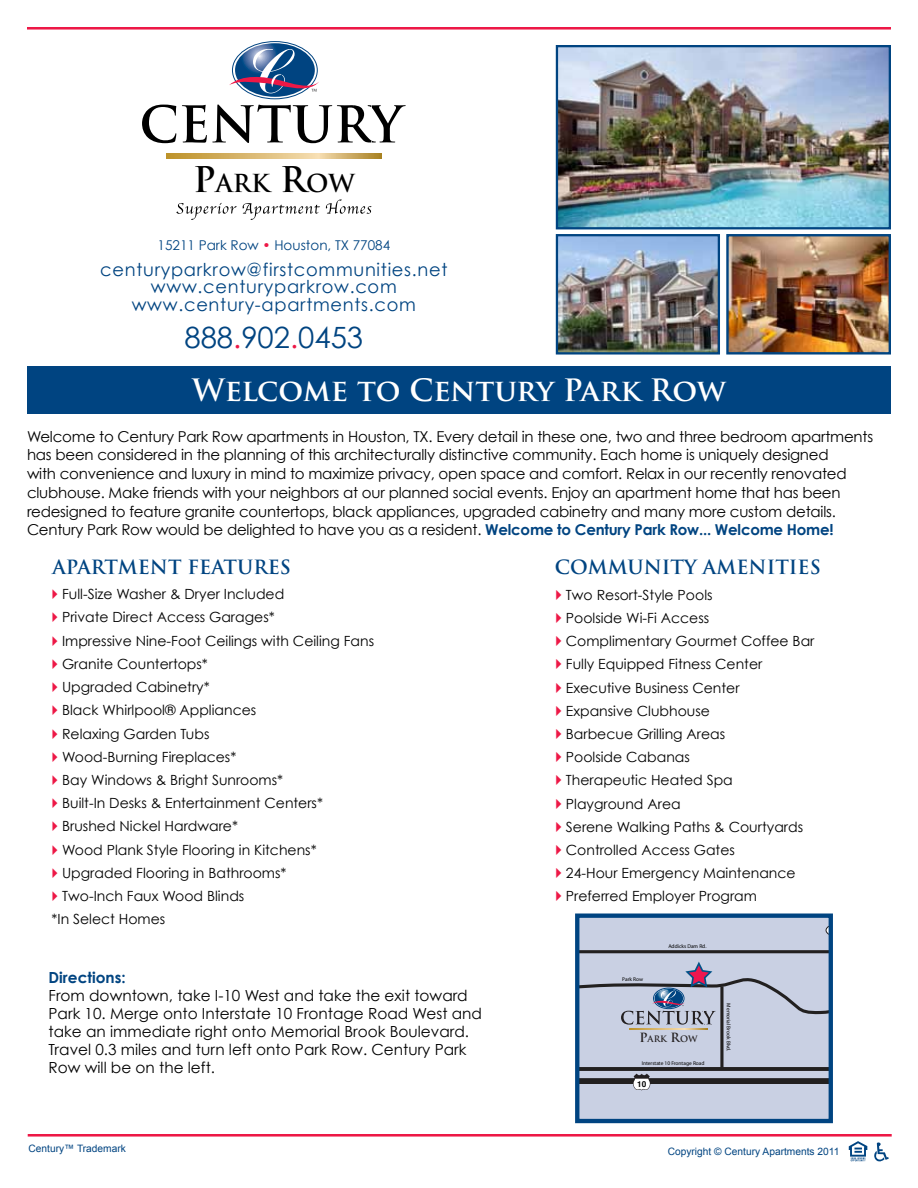
<style>
.page{position:relative;width:918px;height:1188px;background:#fff}
.page>*{position:absolute;margin:0;border:0;box-sizing:border-box;transform-origin:0 0}
.t1{font:700 30px "Trajan Pro";color:#fff}
.t2{font:29.25px "Century Gothic";color:#004481}
.t3{font:700 24.15px "Trajan";color:#000}
.t4{font:700 19.2px "Trajan Pro";color:#004481}
.t5{font:17.85px/17.9px "Century Gothic";letter-spacing:.04em;color:#004481;text-align:center}
.t6{font:15.3px/17.9px "Century Gothic";color:#000}
.t7{font:700 15.3px "Century Gothic";color:#004481}
.t8{font:15px/18.8px "Century Gothic";letter-spacing:-.015em;color:#000}
.t9{font:14.1px/23.2px "Century Gothic";color:#000}
.t10{font:13.5px "Century Gothic";color:#004481}
.t11{font:10.2px "Arial";color:#004481}
.t12{font:700 8.7px "Trajan";color:#231f20}
.t13{font:700 8.1px "Helvetica";color:#000}
.t14{font:5.4px "Myriad Pro";color:#000}
.s1{font-size:34.5px}
.s2{color:#ed1846}
.s3{font-weight:700;color:#004481}
.s4{font-size:12.45px}
</style>
<div class="page">
<img style="left:559px;top:48px;width:329px;height:178px">
<div style="left:556px;top:45px;width:335px;height:184px;border:2px solid #004481"></div>
<img style="left:559px;top:237px;width:158px;height:115px">
<div style="left:556px;top:234px;width:164px;height:121px;border:2px solid #004481"></div>
<img style="left:729px;top:237px;width:159px;height:115px">
<div style="left:726px;top:234px;width:165px;height:121px;border:2px solid #004481"></div>
<hr style="left:27px;top:27px;width:864px;height:3px;background:#ed1846">
<svg style="left:849px;top:1141px;width:40px;height:21px"></svg>
<div style="left:27px;top:367px;width:864px;height:47px;background:#004481"></div>
<svg style="left:575px;top:913px;width:258px;height:211px;background:#abb5ca"></svg>
<svg style="left:167px;top:154px;width:214px;height:4px"></svg>
<svg style="left:176px;top:199px;width:196px;height:21px"></svg>
<svg style="left:142px;top:104px;width:264px;height:39px"></svg>
<svg style="left:229px;top:43px;width:90px;height:54px"></svg>
<hr style="left:28px;top:1134px;width:864px;height:3px;background:#ed1846">
<h3 class="t3" style="left:193px;top:168px;width:163px"><span class="s1">P</span>ARK <span class="s1">R</span>OW</h3>
<p class="t10" style="left:158px;top:237px;width:234px">15211 Park Row <span class="s2">•</span> Houston, TX 77084</p>
<p class="t5" style="left:100px;top:260px;width:349px">centuryparkrow@firstcommunities.net www.centuryparkrow.com www.century-apartments.com</p>
<h2 class="t2" style="left:185px;top:320px;width:180px">888<span class="s2">.</span>902<span class="s2">.</span>0453</h2>
<h1 class="t1" style="left:192px;top:371px;width:535px">WELCOME TO CENTURY PARK ROW</h1>
<p class="t8" style="left:27px;top:427px;width:848px">Welcome to Century Park Row apartments in Houston, TX. Every detail in these one, two and three bedroom apartments has been considered in the planning of this architecturally distinctive community. Each home is uniquely designed<br>with convenience and luxury in mind to maximize privacy, open space and comfort. Relax in our recently renovated clubhouse. Make friends with your neighbors at our planned social events. Enjoy an apartment home that has been redesigned to feature granite countertops, black appliances, upgraded cabinetry and many more custom details.<br>Century Park Row would be delighted to have you as a resident. <span class="s3">Welcome to Century Park Row... Welcome Home!</span></p>
<h3 class="t4" style="left:53px;top:555px;width:28px">APAR</h3>
<h3 class="t4" style="left:105px;top:555px;width:188px">TMENT FEATURES</h3>
<h3 class="t4" style="left:555px;top:555px;width:267px">COMMUNITY AMENITIES</h3>
<p class="t9" style="left:566px;top:583px;width:250px">Two Resort-Style Pools<br>Poolside Wi-Fi Access<br>Complimentary Gourmet Coffee Bar<br>Fully Equipped Fitness Center<br>Executive Business Center<br>Expansive Clubhouse<br>Barbecue Grilling Areas<br>Poolside Cabanas<br>Therapeutic Heated Spa<br>Playground Area<br>Serene Walking Paths &amp; Courtyards<br>Controlled Access Gates<br>24-Hour Emergency Maintenance<br>Preferred Employer Program</p>
<p class="t9" style="left:62px;top:582px;width:224px">Full-Size Washer &amp; Dryer Included</p>
<p class="t9" style="left:62px;top:606px;width:214px">Private Direct Access Garages*</p>
<p class="t9" style="left:62px;top:629px;width:314px">Impressive Nine-Foot Ceilings with Ceiling Fans</p>
<p class="t9" style="left:62px;top:652px;width:147px">Granite Countertops*</p>
<p class="t9" style="left:62px;top:675px;width:149px">Upgraded Cabinetry*</p>
<p class="t9" style="left:62px;top:698px;width:196px">Black Whirlpool® Appliances</p>
<p class="t9" style="left:62px;top:722px;width:149px">Relaxing Garden Tubs</p>
<p class="t9" style="left:62px;top:745px;width:176px">Wood-Burning Fireplaces*</p>
<p class="t9" style="left:62px;top:768px;width:223px">Bay Windows &amp; Bright Sunrooms*</p>
<p class="t9" style="left:62px;top:791px;width:262px">Built-In Desks &amp; Entertainment Centers*</p>
<p class="t9" style="left:62px;top:814px;width:177px">Brushed Nickel Hardware*</p>
<p class="t9" style="left:62px;top:838px;width:256px">Wood Plank Style Flooring in Kitchens*</p>
<p class="t9" style="left:62px;top:861px;width:226px">Upgraded Flooring in Bathrooms*</p>
<p class="t9" style="left:62px;top:884px;width:184px">Two-Inch Faux Wood Blinds</p>
<p class="t9" style="left:52px;top:907px;width:115px">*In Select Homes</p>
<p class="t7" style="left:49px;top:968px;width:79px">Directions:</p>
<p class="t6" style="left:49px;top:987px;width:435px">From downtown, take I-10 West and take the exit toward Park 10. Merge onto Interstate 10 Frontage Road West and take an immediate right onto Memorial Brook Boulevard.<br>Travel 0.3 miles and turn left onto Park Row. Century Park Row will be on the left.</p>
<p class="t14" style="left:622px;top:976px;width:22px">Park Row</p>
<p class="t14" style="left:668px;top:942px;width:40px">Addicks Dam Rd.</p>
<p class="t12" style="left:639px;top:1033px;width:60px"><span class="s4">P</span>ARK <span class="s4">R</span>OW</p>
<p class="t13" style="left:637px;top:1078px;width:11px">10</p>
<p class="t14" style="left:642px;top:1060px;width:64px">Interstate 10 Frontage Road</p>
<p class="t14" style="left:732px;top:1003px;width:50px;rotate:90deg">Memorial Brook Blvd.</p>
<p class="t11" style="left:29px;top:1142px;width:99px">Century™ Trademark</p>
<p class="t11" style="left:668px;top:1146px;width:173px">Copyright © Century Apartments 2011</p>
</div>
